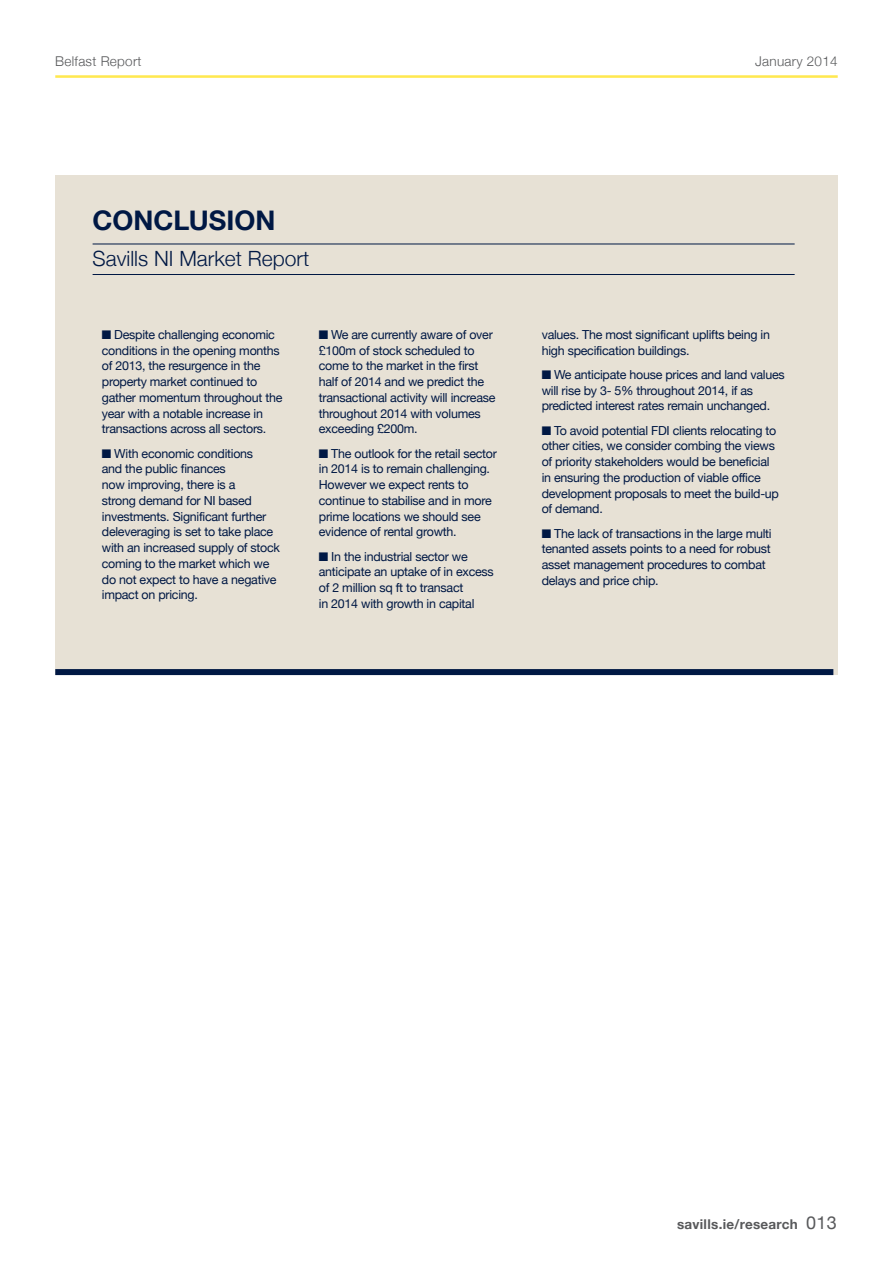
<style>
.page{position:relative;width:893px;height:1263px;background:#fff}
.page>*{position:absolute;margin:0;border:0;box-sizing:border-box;transform-origin:0 0}
.t1{font:700 27px "Helvetica Neue";color:#001844}
.t2{font:300 21px "Helvetica Neue";color:#001844}
.t3{font:300 13.5px "Helvetica Neue";letter-spacing:.02em;color:#58595b}
.t4{font:700 13.5px "Helvetica Neue";letter-spacing:.02em;color:#58595b}
.t5{font:12.45px/15.8px "Helvetica Neue";letter-spacing:-.02em;color:#001844}
.s1{font-weight:400;font-size:18px}
</style>
<div class="page">
<hr style="left:55px;top:75px;width:783px;height:3px;background:#ffe850">
<div style="left:55px;top:176px;width:783px;height:499px;background:#e7e1d5"></div>
<div style="left:55px;top:669px;width:778px;height:6px;background:#001844"></div>
<hr style="left:93px;top:244px;width:702px;height:1px;background:#001844">
<hr style="left:93px;top:274px;width:702px;height:1px;background:#001844">
<p class="t3" style="left:55px;top:51px;width:88px">Belfast Report</p>
<p class="t3" style="left:755px;top:51px;width:84px">January 2014</p>
<h1 class="t1" style="left:93px;top:200px;width:184px">CONCLUSION</h1>
<h2 class="t2" style="left:93px;top:241px;width:218px">Savills NI Market Report</h2>
<p class="t5" style="left:102px;top:327px;width:182px">■ Despite challenging economic conditions in the opening months of 2013, the resurgence in the property market continued to gather momentum throughout the year with a notable increase in transactions across all sectors.</p>
<p class="t5" style="left:102px;top:446px;width:180px">■ With economic conditions<br>and the public finances<br>now improving, there is a<br>strong demand for NI based investments. Significant further deleveraging is set to take place with an increased supply of stock coming to the market which we do not expect to have a negative impact on pricing.</p>
<p class="t5" style="left:319px;top:327px;width:178px">■ We are currently aware of over £100m of stock scheduled to come to the market in the first half of 2014 and we predict the transactional activity will increase throughout 2014 with volumes exceeding £200m.</p>
<p class="t5" style="left:319px;top:446px;width:180px">■ The outlook for the retail sector in 2014 is to remain challenging.<br>However we expect rents to continue to stabilise and in more prime locations we should see evidence of rental growth.</p>
<p class="t5" style="left:319px;top:549px;width:176px">■ In the industrial sector we anticipate an uptake of in excess of 2 million sq ft to transact<br>in 2014 with growth in capital</p>
<p class="t5" style="left:542px;top:327px;width:230px">values. The most significant uplifts being in high specification buildings.</p>
<p class="t5" style="left:542px;top:367px;width:244px">■ We anticipate house prices and land values will rise by 3- 5% throughout 2014, if as predicted interest rates remain unchanged.</p>
<p class="t5" style="left:542px;top:423px;width:239px">■ To avoid potential FDI clients relocating to other cities, we consider combing the views of priority stakeholders would be beneficial in ensuring the production of viable office development proposals to meet the build-up of demand.</p>
<p class="t5" style="left:542px;top:526px;width:231px">■ The lack of transactions in the large multi tenanted assets points to a need for robust asset management procedures to combat delays and price chip.</p>
<p class="t4" style="left:677px;top:1214px;width:161px">savills.ie/research <span class="s1">013</span></p>
</div>
